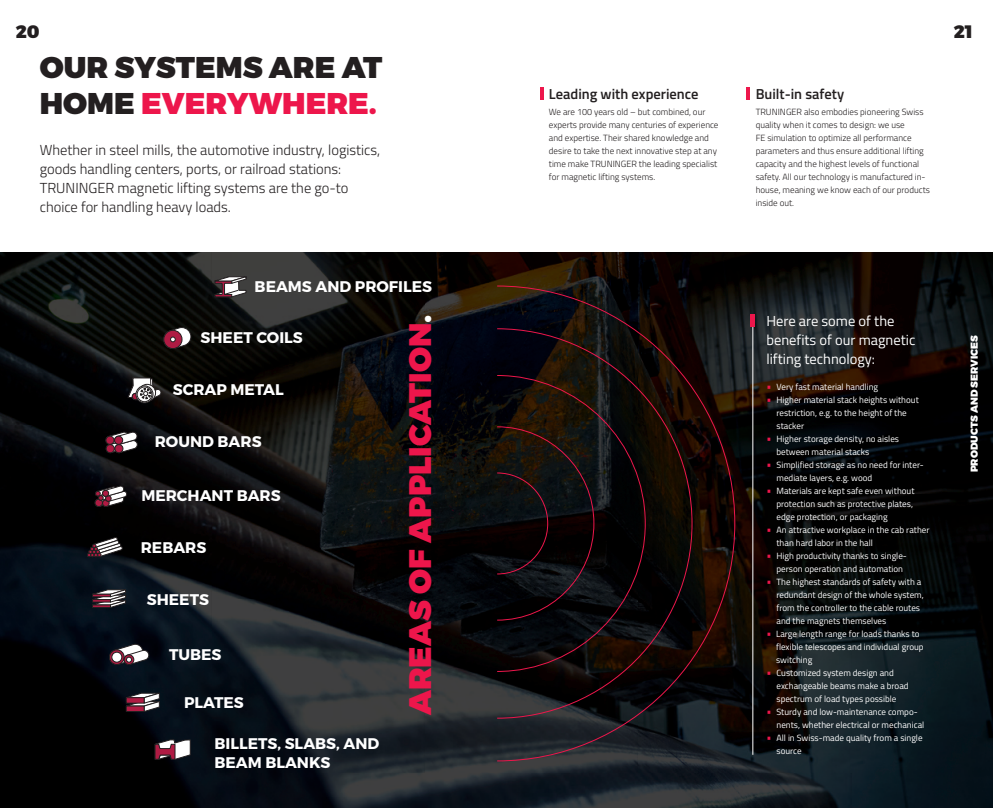
<style>
.page{position:relative;width:993px;height:808px;background:#fff}
.page>*{position:absolute;margin:0;border:0;box-sizing:border-box;transform-origin:0 0}
.t1{font:31.2px "Trueno Blk";color:#ed164b}
.t2{font:30px/36px "Trueno Blk";color:#231f20}
.t3{font:18px "Trueno Blk";color:#231f20}
.t4{font:15.4px/18.5px "Trueno Bd";color:#fff}
.t5{font:300 14.5px/19px "Titillium Web";color:#231f20}
.t6{font:14.5px/19px "Titillium Web";color:#fff}
.t7{font:600 14.5px "Titillium Web";color:#231f20}
.t8{font:10px "Trueno Blk";color:#fff}
.t9{font:9px/13px "Titillium Web";color:#fff}
.t10{font:300 9px/13px "Titillium Web";color:#231f20}
.s1{color:#ed164b}
.s2{color:#fff}
.s3{font-size:11px;color:#ed164b}
</style>
<div class="page">
<img style="left:0;top:252px;width:992px;height:556px">
<hr style="left:752px;top:327px;width:1px;height:428px;background:#fff">
<hr style="left:750px;top:314px;width:4px;height:13px;background:#ed174c">
<svg style="left:540px;top:87px;width:3px;height:13px"></svg>
<svg style="left:746px;top:87px;width:3px;height:13px"></svg>
<svg style="left:214px;top:276px;width:33px;height:21px"></svg>
<svg style="left:163px;top:327px;width:28px;height:22px"></svg>
<div style="left:138px;top:384px;width:18px;height:18px;border:1px solid #231f20;border-radius:50%"></div>
<div style="left:136px;top:385px;width:17px;height:18px;border:1px solid #231f20;border-radius:50%"></div>
<div style="left:137px;top:387px;width:15px;height:15px;border:1px solid #231f20;border-radius:50%"></div>
<svg style="left:127px;top:377px;width:35px;height:24px"></svg>
<svg style="left:105px;top:432px;width:33px;height:22px"></svg>
<svg style="left:87px;top:537px;width:36px;height:20px"></svg>
<svg style="left:92px;top:589px;width:39px;height:19px"></svg>
<div style="left:92px;top:594px;width:19px;height:3px;border:1px solid #231f20"></div>
<svg style="left:109px;top:643px;width:40px;height:22px"></svg>
<svg style="left:125px;top:692px;width:39px;height:20px"></svg>
<div style="left:126px;top:698px;width:18px;height:5px;background:#af1b43"></div>
<div style="left:126px;top:697px;width:18px;height:6px;border:1px solid #231f20"></div>
<svg style="left:154px;top:739px;width:37px;height:21px"></svg>
<svg style="left:94px;top:486px;width:33px;height:22px"></svg>
<svg style="left:496px;top:285px;width:239px;height:477px;background:#1a1313"></svg>
<svg style="left:496px;top:328px;width:196px;height:391px;background:#140c0b"></svg>
<svg style="left:496px;top:375px;width:149px;height:297px;background:#110b0a"></svg>
<svg style="left:496px;top:426px;width:98px;height:195px;background:#120c0d"></svg>
<h3 class="t3" style="left:16px;top:21px;width:25px">20</h3>
<h3 class="t3" style="left:953px;top:21px;width:20px">21</h3>
<h2 class="t2" style="left:40px;top:50px;width:344px">OUR SYSTEMS ARE AT<br>HOME <span class="s1">EVERYWHERE.</span></h2>
<h3 class="t5" style="left:40px;top:140px;width:342px">Whether in steel mills, the automotive industry, logistics, goods handling centers, ports, or railroad stations:<br>TRUNINGER magnetic lifting systems are the go-to choice for handling heavy loads.</h3>
<h3 class="t4" style="left:254px;top:278px;width:179px">BEAMS AND PROFILES</h3>
<h3 class="t4" style="left:200px;top:328px;width:104px">SHEET COILS</h3>
<h1 class="t1" style="left:400px;top:715px;width:402px;rotate:-90deg">AREAS OF APPLICATION<span class="s2">.</span></h1>
<h3 class="t4" style="left:173px;top:380px;width:112px">SCRAP METAL</h3>
<h3 class="t4" style="left:155px;top:433px;width:108px">ROUND BARS</h3>
<h3 class="t4" style="left:141px;top:487px;width:141px">MERCHANT BARS</h3>
<h3 class="t4" style="left:141px;top:538px;width:67px">REBARS</h3>
<h3 class="t4" style="left:147px;top:591px;width:64px">SHEETS</h3>
<h3 class="t4" style="left:169px;top:645px;width:54px">TUBES</h3>
<h3 class="t4" style="left:184px;top:693px;width:61px">PLATES</h3>
<h3 class="t4" style="left:214px;top:734px;width:166px">BILLETS, SLABS, AND<br>BEAM BLANKS</h3>
<h3 class="t7" style="left:548px;top:83px;width:151px">Leading with experience</h3>
<p class="t10" style="left:548px;top:105px;width:171px">We are 100 years old – but combined, our experts provide many centuries of experience and expertise. Their shared knowledge and desire to take the next innovative step at any time make TRUNINGER the leading specialist for magnetic lifting systems.</p>
<h3 class="t7" style="left:755px;top:83px;width:90px">Built-in safety</h3>
<p class="t10" style="left:755px;top:105px;width:176px">TRUNINGER also embodies pioneering Swiss quality when it comes to design: we use<br>FE simulation to optimize all performance parameters and thus ensure additional lifting capacity and the highest levels of functional safety. All our technology is manufactured in&shy;house, meaning we know each of our products inside out.</p>
<h3 class="t6" style="left:766px;top:311px;width:150px">Here are some of the benefits of our magnetic lifting technology:</h3>
<p class="t9" style="left:766px;top:380px;width:113px"><span class="s3">•</span> Very fast material handling</p>
<p class="t9" style="left:776px;top:393px;width:144px;text-indent:-10px"><span class="s3">•</span> Higher material stack heights without restriction, e.g. to the height of the stacker</p>
<p class="t9" style="left:776px;top:432px;width:124px;text-indent:-10px"><span class="s3">•</span> Higher storage density, no aisles between material stacks</p>
<p class="t9" style="left:776px;top:458px;width:149px;text-indent:-10px"><span class="s3">•</span> Simplified storage as no need for inter&shy;mediate layers, e.g. wood</p>
<p class="t9" style="left:776px;top:484px;width:139px;text-indent:-10px"><span class="s3">•</span> Materials are kept safe even without protection such as protective plates, edge protection, or packaging</p>
<p class="t9" style="left:776px;top:523px;width:154px;text-indent:-10px"><span class="s3">•</span> An attractive workplace in the cab rather than hard labor in the hall</p>
<p class="t9" style="left:776px;top:549px;width:132px;text-indent:-10px"><span class="s3">•</span> High productivity thanks to single&shy;person operation and automation</p>
<p class="t9" style="left:776px;top:575px;width:149px;text-indent:-10px"><span class="s3">•</span> The highest standards of safety with a redundant design of the whole system, from the controller to the cable routes and the magnets themselves</p>
<p class="t9" style="left:775px;top:627px;width:149px;text-indent:-10px"><span class="s3">•</span> Large length range for loads thanks to flexible telescopes and individual group switching</p>
<p class="t9" style="left:776px;top:666px;width:134px;text-indent:-10px"><span class="s3">•</span> Customized system design and exchangeable beams make a broad spectrum of load types possible</p>
<p class="t9" style="left:776px;top:705px;width:149px;text-indent:-10px"><span class="s3">•</span> Sturdy and low-maintenance compo&shy;nents, whether electrical or mechanical</p>
<p class="t9" style="left:776px;top:731px;width:147px;text-indent:-10px"><span class="s3">•</span> All in Swiss-made quality from a single source</p>
<p class="t8" style="left:967px;top:472px;width:138px;rotate:-90deg">PRODUCTS AND SERVICES</p>
</div>
